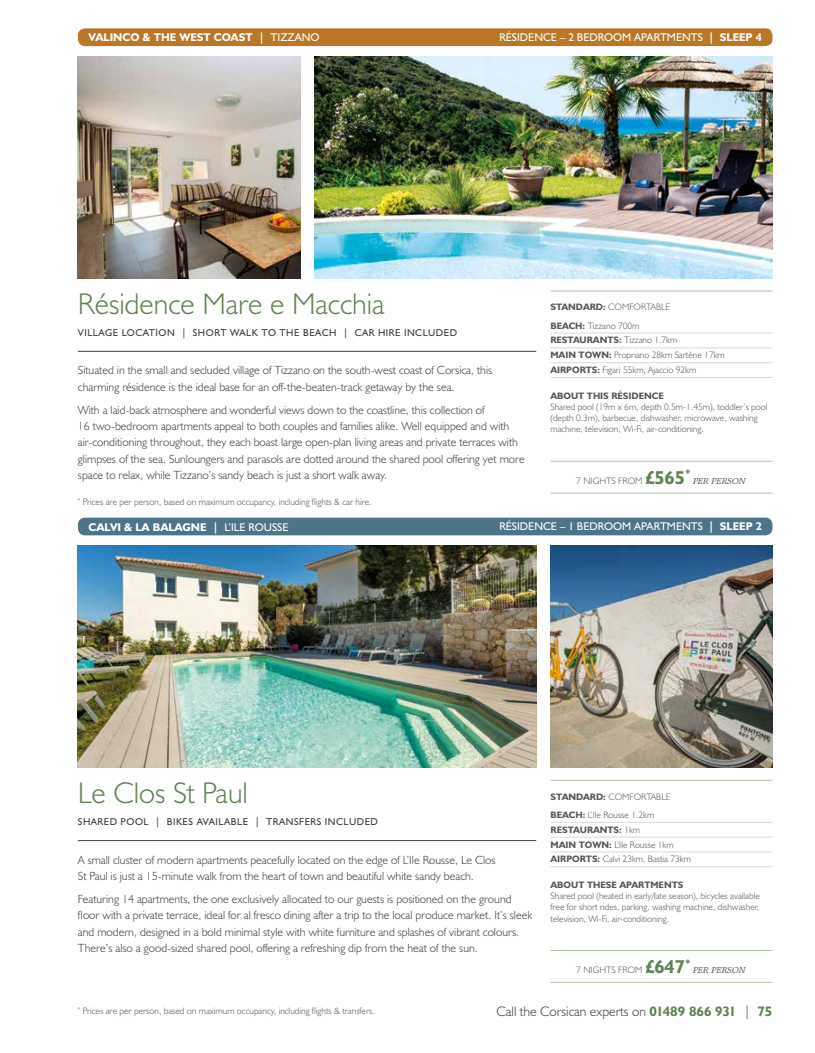
<style>
.page{position:relative;width:815px;height:1053px;background:#fff}
.page>*{position:absolute;margin:0;border:0;box-sizing:border-box;transform-origin:0 0}
.t1{font:300 30px "Humanist 521 BT";color:#5f8353}
.t2{font:300 13.75px "Humanist 521 BT";color:#3c3c3b}
.t3{font:300 11.88px/16.2px "Humanist 521 BT";color:#3c3c3b}
.t4{font:11.25px "Humanist 521 BT";color:#fff}
.t5{font:700 11.25px "Humanist 521 BT";color:#fff}
.t6{font:10px "Humanist 521 BT";letter-spacing:.05em;color:#3c3c3b}
.t7{font:300 9.38px/14.8px "Humanist 521 BT";color:#575756}
.t8{font:700 9.38px "Humanist 521 BT";color:#575756}
.s1{font-weight:400}
.s2{font-weight:700}
.s3{font-weight:700;font-size:18.75px;color:#5f8353}
.s4{font-family:"Matt Antique BT";font-weight:400;font-style:italic;font-size:8.75px}
.s5{font-weight:700;color:#5f8353}
</style>
<div class="page">
<img style="left:314px;top:57px;width:458px;height:221px">
<img style="left:78px;top:546px;width:458px;height:221px">
<div style="left:78px;top:28px;width:694px;height:18px;background:#b97727;border-radius:7px"></div>
<hr style="left:78px;top:351px;width:458px;height:1px;background:#3c3c3b">
<img style="left:78px;top:57px;width:222px;height:221px">
<div style="left:78px;top:517px;width:694px;height:18px;background:#4e748a;border-radius:7px"></div>
<img style="left:551px;top:546px;width:221px;height:221px">
<hr style="left:78px;top:840px;width:458px;height:1px;background:#3c3c3b">
<hr style="left:550px;top:333px;width:222px;height:1px;background:#dadada">
<hr style="left:550px;top:347px;width:222px;height:1px;background:#dadada">
<hr style="left:550px;top:362px;width:222px;height:1px;background:#dadada">
<hr style="left:550px;top:377px;width:222px;height:1px;background:#dadada">
<hr style="left:550px;top:493px;width:222px;height:1px;background:#b1caa4">
<hr style="left:550px;top:461px;width:222px;height:1px;background:#b1caa4">
<hr style="left:551px;top:291px;width:221px;height:1px;background:#b1caa4">
<hr style="left:551px;top:822px;width:221px;height:1px;background:#dadada">
<hr style="left:551px;top:836px;width:221px;height:1px;background:#dadada">
<hr style="left:551px;top:851px;width:221px;height:1px;background:#dadada">
<hr style="left:551px;top:866px;width:221px;height:1px;background:#dadada">
<hr style="left:550px;top:981px;width:222px;height:1px;background:#b1caa4">
<hr style="left:550px;top:950px;width:222px;height:1px;background:#b1caa4">
<hr style="left:550px;top:780px;width:222px;height:1px;background:#b1caa4">
<p class="t5" style="left:89px;top:31px;width:232px">VALINCO &amp; THE WEST COAST | <span class="s1">TIZZANO</span></p>
<p class="t4" style="left:499px;top:30px;width:264px">RÉSIDENCE – 2 BEDROOM APARTMENTS <span class="s2">| SLEEP 4</span></p>
<h1 class="t1" style="left:78px;top:285px;width:308px">Résidence Mare e Macchia</h1>
<p class="t6" style="left:78px;top:326px;width:381px">VILLAGE LOCATION | SHORT WALK TO THE BEACH | CAR HIRE INCLUDED</p>
<p class="t3" style="left:78px;top:362px;width:416px">Situated in the small and secluded village of Tizzano on the south-west coast of Corsica, this charming résidence is the ideal base for an off-the-beaten-track getaway by the sea.</p>
<p class="t3" style="left:78px;top:401px;width:448px">With a laid-back atmosphere and wonderful views down to the coastline, this collection of<br>16 two-bedroom apartments appeal to both couples and families alike. Well equipped and with air-conditioning throughout, they each boast large open-plan living areas and private terraces with glimpses of the sea. Sunloungers and parasols are dotted around the shared pool offering yet more space to relax, while Tizzano’s sandy beach is just a short walk away.</p>
<p class="t7" style="left:78px;top:494px;width:295px"><sup>*</sup> Prices are per person, based on maximum occupancy, including flights &amp; car hire.</p>
<p class="t7" style="left:550px;top:298px;width:121px;line-height:18.4px"><span class="s2">STANDARD:</span> COMFORTABLE<br><span class="s2">BEACH:</span> Tizzano 700m</p>
<p class="t7" style="left:550px;top:333px;width:176px"><span class="s2">RESTAURANTS:</span> Tizzano 1.7km<br><span class="s2">MAIN TOWN:</span> Propriano 28km Sartène 17km<br><span class="s2">AIRPORTS:</span> Figari 55km, Ajaccio 92km</p>
<p class="t8" style="left:550px;top:389px;width:115px">ABOUT THIS RÉSIDENCE</p>
<p class="t7" style="left:550px;top:401px;width:219px;line-height:11.2px">Shared pool (19m x 6m, depth 0.5m-1.45m), toddler’s pool (depth 0.3m), barbecue, dishwasher, microwave, washing machine, television, Wi-Fi, air-conditioning.</p>
<p class="t7" style="left:576px;top:473px;width:171px">7 NIGHTS FROM <span class="s3">£565</span><sup>*</sup> <span class="s4">PER PERSON</span></p>
<p class="t5" style="left:89px;top:520px;width:202px">CALVI &amp; LA BALAGNE | <span class="s1">L’ILE ROUSSE</span></p>
<p class="t4" style="left:499px;top:519px;width:264px">RÉSIDENCE – 1 BEDROOM APARTMENTS <span class="s2">| SLEEP 2</span></p>
<h1 class="t1" style="left:78px;top:774px;width:171px">Le Clos St Paul</h1>
<p class="t6" style="left:78px;top:815px;width:302px">SHARED POOL | BIKES AVAILABLE | TRANSFERS INCLUDED</p>
<p class="t3" style="left:78px;top:851px;width:419px">A small cluster of modern apartments peacefully located on the edge of L’Ile Rousse, Le Clos<br>St Paul is just a 15-minute walk from the heart of town and beautiful white sandy beach.</p>
<p class="t3" style="left:78px;top:890px;width:456px">Featuring 14 apartments, the one exclusively allocated to our guests is positioned on the ground floor with a private terrace, ideal for al fresco dining after a trip to the local produce market. It’s sleek and modern, designed in a bold minimal style with white furniture and splashes of vibrant colours.<br>There’s also a good-sized shared pool, offering a refreshing dip from the heat of the sun.</p>
<p class="t7" style="left:551px;top:787px;width:121px;line-height:18.4px"><span class="s2">STANDARD:</span> COMFORTABLE<br><span class="s2">BEACH:</span> L’Ile Rousse 1.2km</p>
<p class="t7" style="left:551px;top:821px;width:142px"><span class="s2">RESTAURANTS:</span> 1km<br><span class="s2">MAIN TOWN:</span> L’Ile Rousse 1km<br><span class="s2">AIRPORTS:</span> Calvi 23km, Bastia 73km</p>
<p class="t8" style="left:551px;top:878px;width:134px">ABOUT THESE APARTMENTS</p>
<p class="t7" style="left:551px;top:889px;width:211px;line-height:11.2px;text-align:justify">Shared pool (heated in early/late season), bicycles available free for short rides, parking, washing machine, dishwasher, television, Wi-Fi, air-conditioning.</p>
<p class="t7" style="left:576px;top:962px;width:171px">7 NIGHTS FROM <span class="s3">£647</span><sup>*</sup> <span class="s4">PER PERSON</span></p>
<p class="t7" style="left:78px;top:1003px;width:298px"><sup>*</sup> Prices are per person, based on maximum occupancy, including flights &amp; transfers.</p>
<p class="t2" style="left:497px;top:1002px;width:277px">Call the Corsican experts on <span class="s5">01489 866 931</span> | <span class="s5">75</span></p>
</div>
